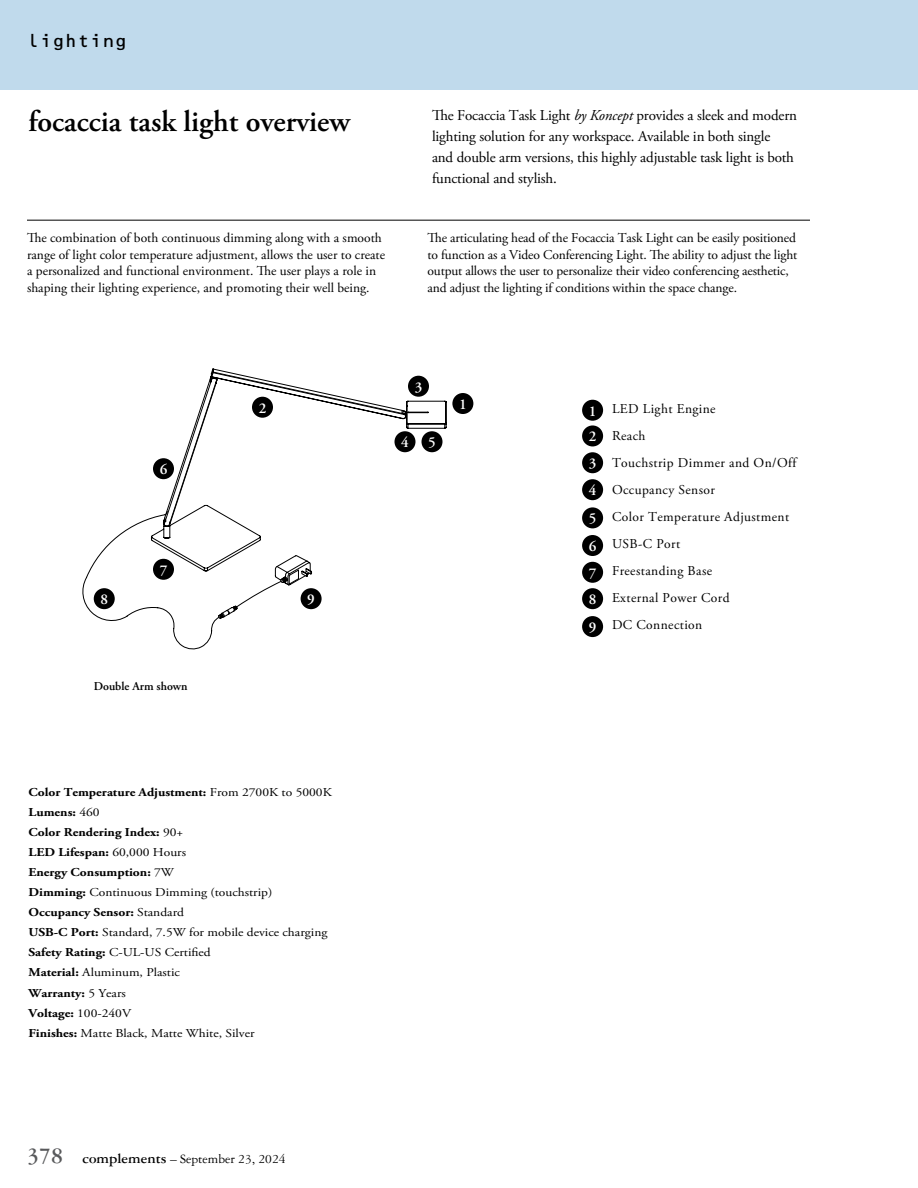
<style>
.page{position:relative;width:918px;height:1188px;background:#fff}
.page>*{position:absolute;margin:0;border:0;box-sizing:border-box;transform-origin:0 0}
.t1{font:600 30px "Adobe Garamond Pro";color:#000}
.t2{font:18px "OCRB Std";letter-spacing:-.025em;color:#000}
.t3{font:15px/21px "Adobe Garamond Pro";letter-spacing:-.01em;color:#000}
.t4{font:600 15px/26.8px "Adobe Garamond Pro";color:#fff;text-align:justify}
.t5{font:13.5px/16.5px "Adobe Garamond Pro";color:#000}
.t6{font:13.5px/27px "Adobe Garamond Pro";letter-spacing:.03em;color:#000}
.t7{font:13.5px "Garamond Three";color:#000}
.t8{font:12px/20.1px "Adobe Garamond Pro";color:#000;scale:1.12 1}
.t9{font:600 12px "Adobe Garamond Pro";color:#000}
.s1{font-style:italic}
.s2{font-weight:700}
.s3{font-weight:700;font-size:24px;color:#58595b}
.s4{font-weight:700;font-size:15px}
</style>
<div class="page">
<div style="left:0;top:0;width:918px;height:90px;background:#c0daec"></div>
<hr style="left:27px;top:220px;width:783px;height:1px;background:#000">
<svg style="left:407px;top:375px;width:40px;height:78px"></svg>
<svg style="left:283px;top:383px;width:124px;height:227px"></svg>
<svg style="left:82px;top:369px;width:201px;height:281px"></svg>
<div style="left:582px;top:400px;width:21px;height:21px;background:#000;border-radius:50%"></div>
<div style="left:582px;top:425px;width:21px;height:21px;background:#000;border-radius:50%"></div>
<div style="left:582px;top:452px;width:21px;height:21px;background:#000;border-radius:50%"></div>
<div style="left:582px;top:479px;width:21px;height:21px;background:#000;border-radius:50%"></div>
<div style="left:582px;top:507px;width:21px;height:21px;background:#000;border-radius:50%"></div>
<div style="left:582px;top:535px;width:21px;height:21px;background:#000;border-radius:50%"></div>
<div style="left:582px;top:562px;width:21px;height:21px;background:#000;border-radius:50%"></div>
<div style="left:582px;top:588px;width:21px;height:21px;background:#000;border-radius:50%"></div>
<div style="left:582px;top:616px;width:21px;height:21px;background:#000;border-radius:50%"></div>
<div style="left:452px;top:393px;width:21px;height:21px;background:#000;border-radius:50%"></div>
<div style="left:408px;top:376px;width:21px;height:21px;background:#000;border-radius:50%"></div>
<div style="left:422px;top:431px;width:20px;height:21px;background:#000;border-radius:50%"></div>
<div style="left:394px;top:431px;width:22px;height:21px;background:#000;border-radius:50%"></div>
<div style="left:153px;top:458px;width:21px;height:21px;background:#000;border-radius:50%"></div>
<div style="left:153px;top:559px;width:21px;height:21px;background:#000;border-radius:50%"></div>
<div style="left:94px;top:588px;width:21px;height:21px;background:#000;border-radius:50%"></div>
<div style="left:301px;top:588px;width:21px;height:21px;background:#000;border-radius:50%"></div>
<div style="left:252px;top:397px;width:21px;height:21px;background:#000;border-radius:50%"></div>
<h2 class="t2" style="left:27px;top:31px;width:102px">lighting</h2>
<h1 class="t1" style="left:28px;top:104px;width:324px">focaccia task light overview</h1>
<p class="t3" style="left:432px;top:106px;width:367px">The Focaccia Task Light <span class="s1">by Koncept</span> provides a sleek and modern lighting solution for any workspace. Available in both single<br>and double arm versions, this highly adjustable task light is both functional and stylish.</p>
<p class="t5" style="left:27px;top:230px;width:360px">The combination of both continuous dimming along with a smooth range of light color temperature adjustment, allows the user to create a personalized and functional environment. The user plays a role in shaping their lighting experience, and promoting their well being.</p>
<p class="t5" style="left:428px;top:230px;width:371px">The articulating head of the Focaccia Task Light can be easily positioned to function as a Video Conferencing Light. The ability to adjust the light output allows the user to personalize their video conferencing aesthetic, and adjust the lighting if conditions within the space change.</p>
<p class="t4" style="left:160px;top:456px;width:9px">6</p>
<p class="t4" style="left:160px;top:557px;width:9px">7</p>
<p class="t4" style="left:259px;top:395px;width:9px">2</p>
<p class="t4" style="left:100px;top:586px;width:9px">8</p>
<p class="t4" style="left:307px;top:586px;width:9px">9</p>
<p class="t9" style="left:94px;top:679px;width:95px">Double Arm shown</p>
<p class="t8" style="left:28px;top:782px;width:272px"><span class="s2">Color Temperature Adjustment:</span> From 2700K to 5000K<br><span class="s2">Lumens:</span> 460<br><span class="s2">Color Rendering Index:</span> 90+<br><span class="s2">LED Lifespan:</span> 60,000 Hours<br><span class="s2">Energy Consumption:</span> 7W<br><span class="s2">Dimming:</span> Continuous Dimming (touchstrip)<br><span class="s2">Occupancy Sensor:</span> Standard<br><span class="s2">USB-C Port:</span> Standard, 7.5W for mobile device charging<br><span class="s2">Safety Rating:</span> C-UL-US Certified<br><span class="s2">Material:</span> Aluminum, Plastic<br><span class="s2">Warranty:</span> 5 Years<br><span class="s2">Voltage:</span> 100-240V<br><span class="s2">Finishes:</span> Matte Black, Matte White, Silver</p>
<p class="t7" style="left:27px;top:1152px;width:260px"><span class="s3">378</span> <span class="s4">complements</span> – September 23, 2024</p>
<p class="t4" style="left:415px;top:374px;width:9px">3</p>
<p class="t4" style="left:401px;top:429px;width:9px">4</p>
<p class="t4" style="left:428px;top:429px;width:9px">5</p>
<p class="t4" style="left:459px;top:391px;width:9px">1</p>
<p class="t4" style="left:589px;top:398px;width:9px">1<br>2<br>3<br>4<br>5<br>6<br>7<br>8</p>
<p class="t4" style="left:589px;top:614px;width:9px">9</p>
<p class="t6" style="left:612px;top:396px;width:186px">LED Light Engine<br>Reach<br>Touchstrip Dimmer and On/Off<br>Occupancy Sensor<br>Color Temperature Adjustment<br>USB-C Port<br>Freestanding Base<br>External Power Cord<br>DC Connection</p>
</div>
